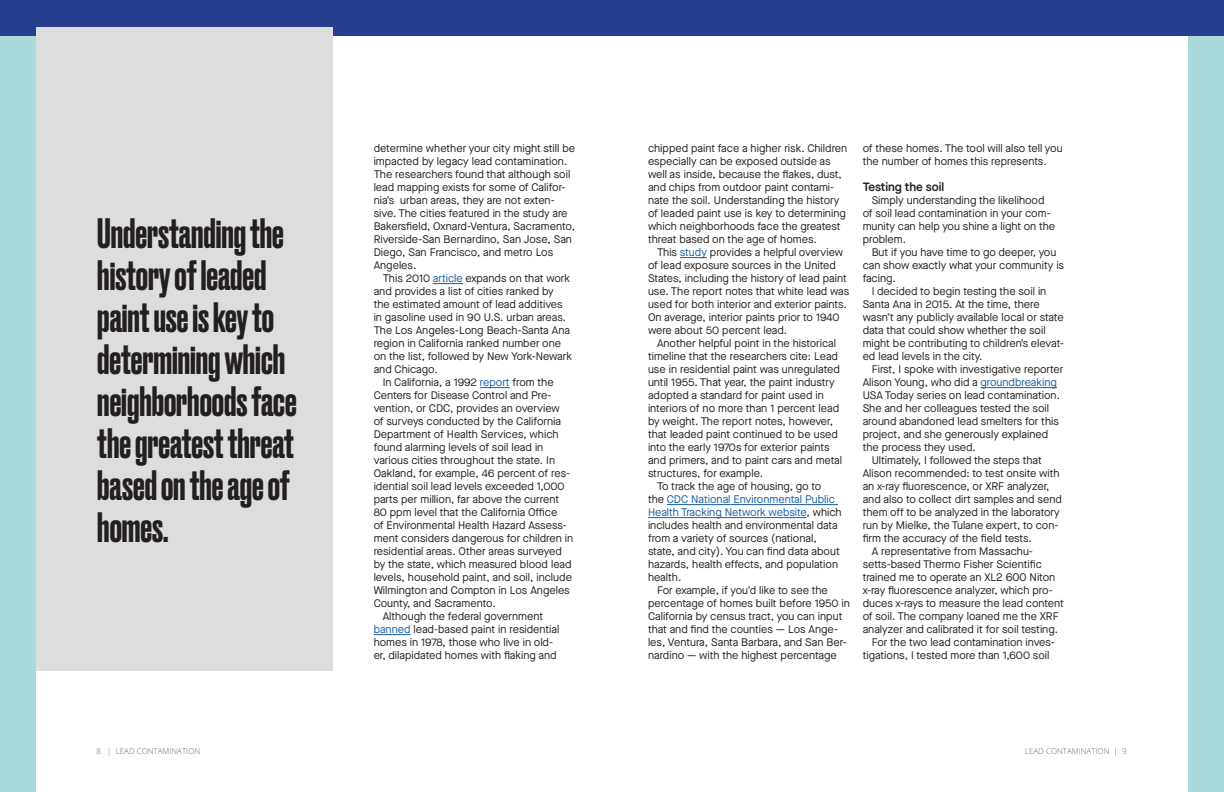
<style>
.page{position:relative;width:1224px;height:792px;background:#fff}
.page>*{position:absolute;margin:0;border:0;box-sizing:border-box;transform-origin:0 0}
.Small_hed_30pt{font:500 40px/42px "Druk";color:#231f20}
.Body{font:600 12px "Maison Neue";color:#231f20}
.Body-2{font:11px/13px "Maison Neue";color:#231f20}
.t1{font:300 8px "Open Sans";color:#6c6d70}
.s1{color:#175d9e}
</style>
<div class="page">
<div style="left:0;top:0;width:1224px;height:36px;background:#253f8e"></div>
<div style="left:0;top:36px;width:36px;height:756px;background:#a9d9d9"></div>
<div style="left:1188px;top:36px;width:36px;height:756px;background:#a9d9d9"></div>
<div style="left:36px;top:27px;width:297px;height:644px;background:#ddd"></div>
<hr style="left:433px;top:283px;width:30px;height:1px;background:#175d9e">
<hr style="left:480px;top:387px;width:30px;height:1px;background:#175d9e">
<hr style="left:374px;top:634px;width:37px;height:1px;background:#175d9e">
<svg style="left:680px;top:257px;width:27px;height:1px"></svg>
<hr style="left:667px;top:504px;width:171px;height:1px;background:#175d9e">
<hr style="left:648px;top:517px;width:159px;height:1px;background:#175d9e">
<hr style="left:980px;top:387px;width:77px;height:1px;background:#175d9e">
<p class="Small_hed_30pt" style="left:97px;top:211px;width:201px">Understanding the history of leaded paint use is key to determining which neighborhoods face the greatest threat based on the age of homes.</p>
<p class="Body-2" style="left:374px;top:142px;width:203px">determine whether your city might still be impacted by legacy lead contamination.<br>The researchers found that although soil lead mapping exists for some of Califor&shy;nia’s urban areas, they are not exten&shy;sive. The cities featured in the study are Bakersfield, Oxnard-Ventura, Sacramento, Riverside-San Bernardino, San Jose, San Diego, San Francisco, and metro Los Angeles.</p>
<p class="Body-2" style="left:374px;top:272px;width:200px;text-indent:9px">This 2010 <span class="s1">article</span> expands on that work and provides a list of cities ranked by the estimated amount of lead additives in gasoline used in 90 U.S. urban areas.<br>The Los Angeles-Long Beach-Santa Ana region in California ranked number one on the list, followed by New York-Newark and Chicago.</p>
<p class="Body-2" style="left:374px;top:376px;width:201px;text-indent:9px">In California, a 1992 <span class="s1">report</span> from the Centers for Disease Control and Pre&shy;vention, or CDC, provides an overview<br>of surveys conducted by the California Department of Health Services, which found alarming levels of soil lead in various cities throughout the state. In Oakland, for example, 46 percent of res&shy;idential soil lead levels exceeded 1,000 parts per million, far above the current 80 ppm level that the California Office<br>of Environmental Health Hazard Assess&shy;ment considers dangerous for children in residential areas. Other areas surveyed by the state, which measured blood lead levels, household paint, and soil, include Wilmington and Compton in Los Angeles County, and Sacramento.</p>
<p class="Body-2" style="left:374px;top:610px;width:187px;text-indent:9px">Although the federal government <span class="s1">banned</span> lead-based paint in residential homes in 1978, those who live in old&shy;er, dilapidated homes with flaking and</p>
<p class="Body-2" style="left:648px;top:142px;width:201px">chipped paint face a higher risk. Children especially can be exposed outside as well as inside, because the flakes, dust, and chips from outdoor paint contami&shy;nate the soil. Understanding the history of leaded paint use is key to determining which neighborhoods face the greatest threat based on the age of homes.</p>
<p class="Body-2" style="left:648px;top:246px;width:203px;text-indent:9px">This <span class="s1">study</span> provides a helpful overview of lead exposure sources in the United States, including the history of lead paint use. The report notes that white lead was used for both interior and exterior paints.<br>On average, interior paints prior to 1940 were about 50 percent lead.</p>
<p class="Body-2" style="left:648px;top:337px;width:196px;text-indent:9px">Another helpful point in the historical timeline that the researchers cite: Lead use in residential paint was unregulated until 1955. That year, the paint industry adopted a standard for paint used in interiors of no more than 1 percent lead by weight. The report notes, however, that leaded paint continued to be used into the early 1970s for exterior paints and primers, and to paint cars and metal structures, for example.</p>
<p class="Body-2" style="left:648px;top:480px;width:195px;text-indent:9px">To track the age of housing, go to<br>the <span class="s1">CDC National Environmental Public Health Tracking Network website</span>, which includes health and environmental data from a variety of sources (national, state, and city). You can find data about hazards, health effects, and population health.</p>
<p class="Body-2" style="left:648px;top:584px;width:204px;text-indent:9px">For example, if you’d like to see the percentage of homes built before 1950 in California by census tract, you can input that and find the counties — Los Ange&shy;les, Ventura, Santa Barbara, and San Ber&shy;nardino — with the highest percentage</p>
<p class="Body-2" style="left:863px;top:142px;width:202px">of these homes. The tool will also tell you the number of homes this represents.</p>
<p class="Body" style="left:863px;top:179px;width:83px">Testing the soil</p>
<p class="Body-2" style="left:863px;top:194px;width:194px;text-indent:9px">Simply understanding the likelihood of soil lead contamination in your com&shy;munity can help you shine a light on the problem.</p>
<p class="Body-2" style="left:863px;top:246px;width:203px;text-indent:9px">But if you have time to go deeper, you can show exactly what your community is facing.</p>
<p class="Body-2" style="left:863px;top:285px;width:203px;text-indent:9px">I decided to begin testing the soil in Santa Ana in 2015. At the time, there wasn’t any publicly available local or state data that could show whether the soil might be contributing to children’s elevat&shy;ed lead levels in the city.</p>
<p class="Body-2" style="left:863px;top:363px;width:202px;text-indent:9px">First, I spoke with investigative reporter Alison Young, who did a <span class="s1">groundbreaking </span>USA Today series on lead contamination.<br>She and her colleagues tested the soil around abandoned lead smelters for this project, and she generously explained the process they used.</p>
<p class="Body-2" style="left:863px;top:454px;width:201px;text-indent:9px">Ultimately, I followed the steps that Alison recommended: to test onsite with an x-ray fluorescence, or XRF analyzer, and also to collect dirt samples and send them off to be analyzed in the laboratory run by Mielke, the Tulane expert, to con&shy;firm the accuracy of the field tests.</p>
<p class="Body-2" style="left:863px;top:545px;width:203px;text-indent:9px">A representative from Massachu&shy;setts-based Thermo Fisher Scientific trained me to operate an XL2 600 Niton x-ray fluorescence analyzer, which pro&shy;duces x-rays to measure the lead content of soil. The company loaned me the XRF analyzer and calibrated it for soil testing.</p>
<p class="Body-2" style="left:863px;top:636px;width:194px;text-indent:9px">For the two lead contamination inves&shy;tigations, I tested more than 1,600 soil</p>
<p class="t1" style="left:96px;top:746px;width:105px">8 | LEAD CONTAMINATION</p>
<p class="t1" style="left:1025px;top:745px;width:103px">LEAD CONTAMINATION | 9</p>
</div>
